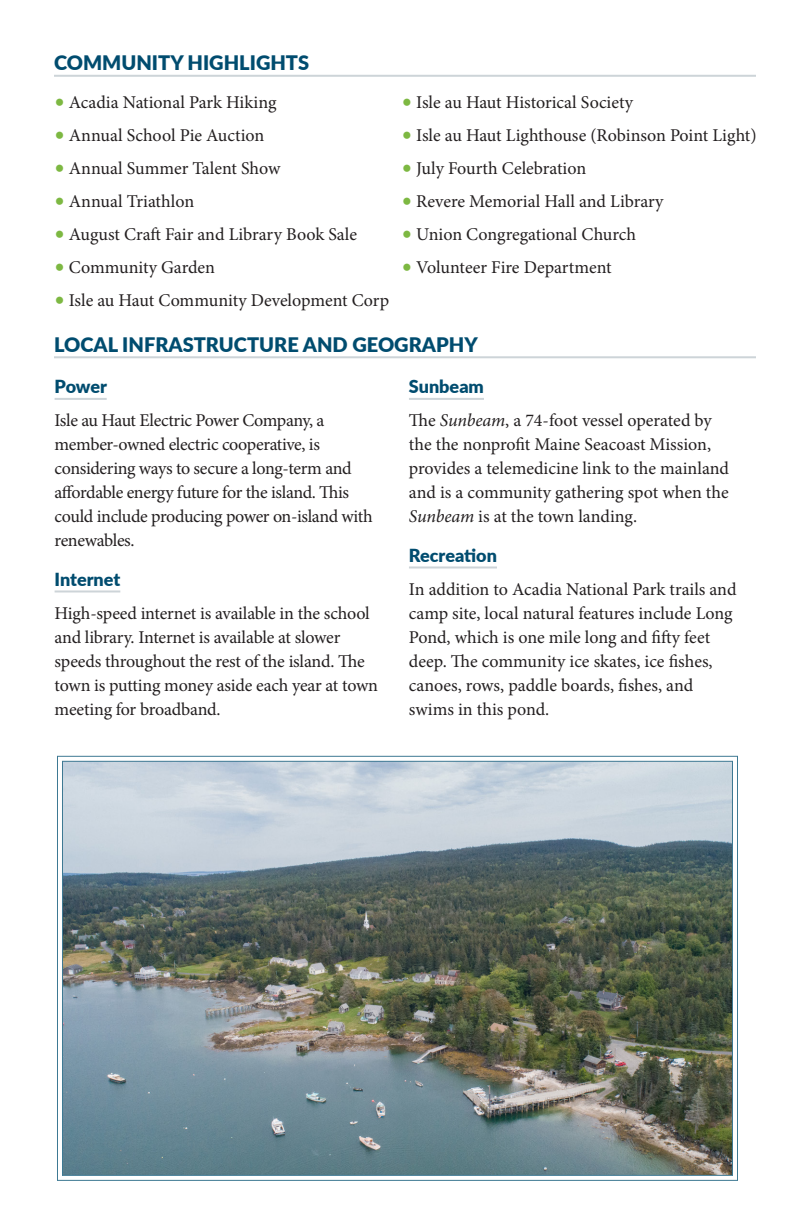
<style>
.page{position:relative;width:792px;height:1224px;background:#fff}
.page>*{position:absolute;margin:0;border:0;box-sizing:border-box;transform-origin:0 0}
.subhed{font:900 20px "Lato";color:#004c6f}
.body_copy{font:18px/24px "Minion Pro";letter-spacing:-.01em;color:#231f20}
.sub-subhed{font:900 18px "Lato";color:#004c6f}
.s1{font-weight:700;font-size:26px;color:#7db842}
.s2{font-style:italic}
</style>
<div class="page">
<hr style="left:54px;top:356px;width:702px;height:2px;background:#cdd4d8">
<hr style="left:54px;top:75px;width:702px;height:2px;background:#cdd4d8">
<hr style="left:55px;top:398px;width:52px;height:2px;background:#cdd4d8">
<hr style="left:55px;top:590px;width:65px;height:2px;background:#cdd4d8">
<hr style="left:409px;top:398px;width:75px;height:2px;background:#cdd4d8">
<hr style="left:409px;top:566px;width:88px;height:2px;background:#cdd4d8">
<svg style="left:57px;top:755px;width:681px;height:426px"></svg>
<img style="left:61px;top:760px;width:673px;height:416px">
<p class="subhed" style="left:54px;top:48px;width:257px">COMMUNITY HIGHLIGHTS</p>
<p class="body_copy" style="left:54px;top:90px;width:224px"><span class="s1">•</span> Acadia National Park Hiking</p>
<p class="body_copy" style="left:54px;top:123px;width:212px"><span class="s1">•</span> Annual School Pie Auction</p>
<p class="body_copy" style="left:54px;top:156px;width:228px"><span class="s1">•</span> Annual Summer Talent Show</p>
<p class="body_copy" style="left:54px;top:189px;width:141px"><span class="s1">•</span> Annual Triathlon</p>
<p class="body_copy" style="left:54px;top:222px;width:304px"><span class="s1">•</span> August Craft Fair and Library Book Sale</p>
<p class="body_copy" style="left:54px;top:255px;width:162px"><span class="s1">•</span> Community Garden</p>
<p class="body_copy" style="left:54px;top:288px;width:336px"><span class="s1">•</span> Isle au Haut Community Development Corp</p>
<p class="body_copy" style="left:402px;top:90px;width:233px"><span class="s1">•</span> Isle au Haut Historical Society</p>
<p class="body_copy" style="left:402px;top:123px;width:356px"><span class="s1">•</span> Isle au Haut Lighthouse (Robinson Point Light)</p>
<p class="body_copy" style="left:402px;top:156px;width:186px"><span class="s1">•</span> July Fourth Celebration</p>
<p class="body_copy" style="left:402px;top:189px;width:263px"><span class="s1">•</span> Revere Memorial Hall and Library</p>
<p class="body_copy" style="left:402px;top:222px;width:236px"><span class="s1">•</span> Union Congregational Church</p>
<p class="body_copy" style="left:402px;top:255px;width:211px"><span class="s1">•</span> Volunteer Fire Department</p>
<p class="subhed" style="left:54px;top:329px;width:425px">LOCAL INFRASTRUCTURE AND GEOGRAPHY</p>
<p class="sub-subhed" style="left:55px;top:373px;width:54px">Power</p>
<p class="body_copy" style="left:55px;top:409px;width:320px">Isle au Haut Electric Power Company, a member-owned electric cooperative, is considering ways to secure a long-term and affordable energy future for the island. This could include producing power on-island with renewables.</p>
<p class="sub-subhed" style="left:55px;top:566px;width:67px">Internet</p>
<p class="body_copy" style="left:55px;top:601px;width:325px">High-speed internet is available in the school and library. Internet is available at slower speeds throughout the rest of the island. The town is putting money aside each year at town meeting for broadband.</p>
<p class="sub-subhed" style="left:409px;top:373px;width:77px">Sunbeam</p>
<p class="body_copy" style="left:409px;top:409px;width:322px">The <span class="s2">Sunbeam</span>, a 74-foot vessel operated by the the nonprofit Maine Seacoast Mission, provides a telemedicine link to the mainland and is a community gathering spot when the <span class="s2">Sunbeam</span> is at the town landing.</p>
<p class="sub-subhed" style="left:409px;top:542px;width:90px">Recreation</p>
<p class="body_copy" style="left:409px;top:577px;width:329px">In addition to Acadia National Park trails and camp site, local natural features include Long Pond, which is one mile long and fifty feet deep. The community ice skates, ice fishes, canoes, rows, paddle boards, fishes, and swims in this pond.</p>
</div>
